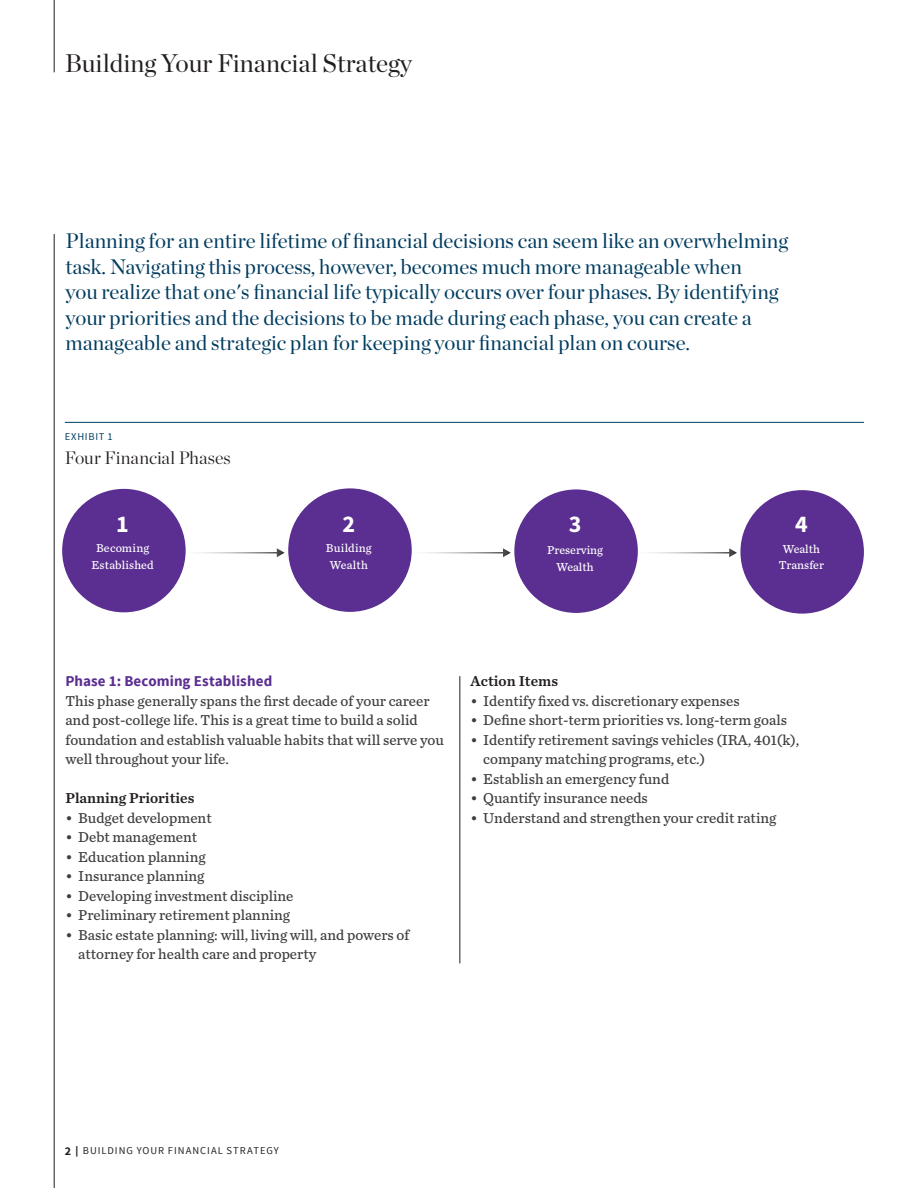
<style>
.page{position:relative;width:918px;height:1188px;background:#fff}
.page>*{position:absolute;margin:0;border:0;box-sizing:border-box;transform-origin:0 0}
.t1{font:25.5px "Chronicle Display";color:#231f20}
.t2{font:700 24px "Source Sans Pro";color:#fff}
.t3{font:21px/25.5px "Chronicle Display";color:#003c5f}
.t4{font:300 18px "Chronicle Display";letter-spacing:-.005em;color:#231f20}
.t5{font:15px/19.5px "Chronicle Text G4";color:#3e3e3f}
.t6{font:15px "Chronicle Text G4 Semi";color:#231f20}
.t7{font:700 15px "Source Sans Pro";letter-spacing:.005em;color:#5b2e91}
.t8{font:12px/16.5px "Chronicle Text G4";color:#fff;text-align:center}
.t9{font:12px/16.5px "Chronicle Text G4";letter-spacing:.02em;color:#fff;text-align:center}
.t10{font:10.5px "Source Sans Pro";letter-spacing:.09em;color:#231f20}
.t11{font:10.5px "Source Sans Pro";letter-spacing:.07em;color:#003c5f}
.s1{font-weight:700;font-size:12px}
.s2{font-weight:900}
</style>
<div class="page">
<hr style="left:54px;top:234px;width:1px;height:954px;background:#231f20">
<hr style="left:460px;top:676px;width:1px;height:287px;background:#231f20">
<hr style="left:65px;top:422px;width:799px;height:1px;background:#003c5f">
<hr style="left:54px;top:0;width:1px;height:72px;background:#231f20">
<svg style="left:729px;top:548px;width:8px;height:9px"></svg>
<svg style="left:503px;top:548px;width:8px;height:9px"></svg>
<svg style="left:277px;top:548px;width:8px;height:9px"></svg>
<div style="left:288px;top:488px;width:124px;height:124px;background:#5b2e91;border-radius:50%"></div>
<div style="left:62px;top:489px;width:124px;height:123px;background:#5b2e91;border-radius:50%"></div>
<div style="left:514px;top:489px;width:124px;height:124px;background:#5b2e91;border-radius:50%"></div>
<div style="left:740px;top:490px;width:124px;height:124px;background:#5b2e91;border-radius:50%"></div>
<h1 class="t1" style="left:65px;top:43px;width:349px">Building Your Financial Strategy</h1>
<p class="t3" style="left:65px;top:227px;width:724px">Planning for an entire lifetime of financial decisions can seem like an overwhelming task. Navigating this process, however, becomes much more manageable when<br>you realize that one's financial life typically occurs over four phases. By identifying your priorities and the decisions to be made during each phase, you can create a manageable and strategic plan for keeping your financial plan on course.</p>
<p class="t11" style="left:65px;top:430px;width:50px">EXHIBIT 1</p>
<p class="t4" style="left:65px;top:444px;width:168px">Four Financial Phases</p>
<h2 class="t2" style="left:116px;top:508px;width:14px">1</h2>
<h2 class="t2" style="left:343px;top:508px;width:14px">2</h2>
<h2 class="t2" style="left:569px;top:508px;width:14px">3</h2>
<h2 class="t2" style="left:795px;top:508px;width:14px">4</h2>
<p class="t9" style="left:326px;top:539px;width:47px">Building<br>Wealth</p>
<p class="t8" style="left:91px;top:539px;width:64px">Becoming<br>Established</p>
<p class="t8" style="left:547px;top:541px;width:57px">Preserving<br>Wealth</p>
<p class="t8" style="left:779px;top:540px;width:47px">Wealth<br>Transfer</p>
<p class="t7" style="left:65px;top:671px;width:208px">Phase 1: Becoming Established</p>
<p class="t5" style="left:65px;top:690px;width:380px">This phase generally spans the first decade of your career and post-college life. This is a great time to build a solid foundation and establish valuable habits that will serve you well throughout your life.</p>
<p class="t6" style="left:65px;top:786px;width:130px">Planning Priorities</p>
<p class="t5" style="left:65px;top:807px;width:148px">• Budget development</p>
<p class="t5" style="left:65px;top:826px;width:133px">• Debt management</p>
<p class="t5" style="left:65px;top:846px;width:142px">• Education planning</p>
<p class="t5" style="left:65px;top:865px;width:140px">• Insurance planning</p>
<p class="t5" style="left:65px;top:885px;width:229px">• Developing investment discipline</p>
<p class="t5" style="left:65px;top:904px;width:226px">• Preliminary retirement planning</p>
<p class="t5" style="left:78px;top:924px;width:333px;text-indent:-13px">• Basic estate planning: will, living will, and powers of attorney for health care and property</p>
<p class="t6" style="left:470px;top:669px;width:89px">Action Items</p>
<p class="t5" style="left:470px;top:690px;width:271px">• Identify fixed vs. discretionary expenses</p>
<p class="t5" style="left:470px;top:709px;width:318px">• Define short-term priorities vs. long-term goals</p>
<p class="t5" style="left:483px;top:729px;width:318px;text-indent:-13px">• Identify retirement savings vehicles (IRA, 401(k), company matching programs, etc.)</p>
<p class="t5" style="left:470px;top:768px;width:200px">• Establish an emergency fund</p>
<p class="t5" style="left:470px;top:787px;width:179px">• Quantify insurance needs</p>
<p class="t5" style="left:470px;top:807px;width:307px">• Understand and strengthen your credit rating</p>
<p class="t10" style="left:65px;top:1144px;width:216px"><span class="s1">2</span> <span class="s2">|</span> BUILDING YOUR FINANCIAL STRATEGY</p>
</div>
